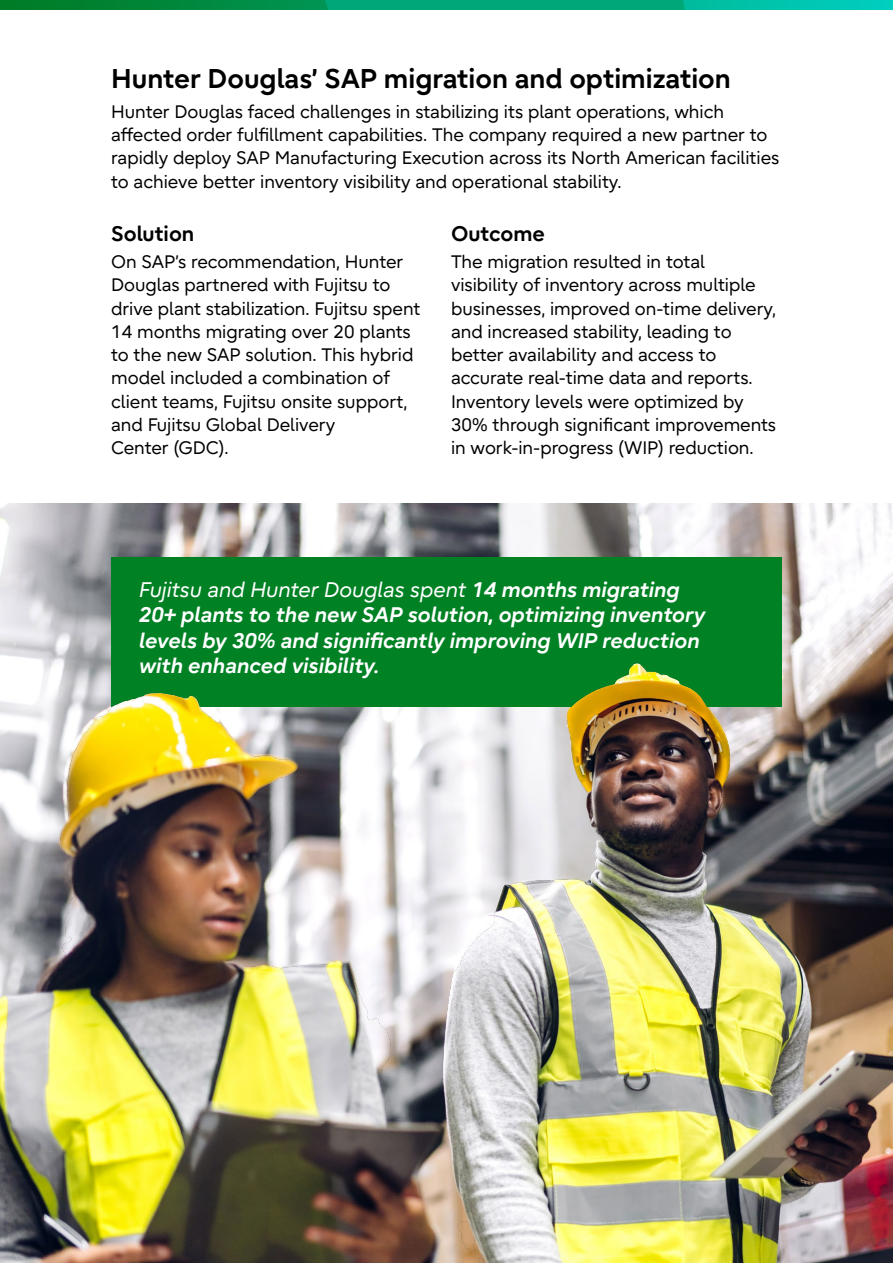
<style>
.page{position:relative;width:893px;height:1263px;background:#fff}
.page>*{position:absolute;margin:0;border:0;box-sizing:border-box;transform-origin:0 0}
.Quote_2{font:700 27px "Fujitsu Infinity Pro";color:#000}
.Quote_1{font:italic 700 21px/25.5px "Fujitsu Infinity Pro";color:#fff}
.Subheadline_1{font:700 21px "Fujitsu Infinity Pro";color:#000}
.Body_text_2{font:18px/23.2px "Fujitsu Infinity Pro";color:#000}
.s1{font-weight:400}
</style>
<div class="page">
<img style="left:0;top:0;width:893px;height:10px">
<img style="left:0;top:503px;width:893px;height:760px">
<div style="left:111px;top:556px;width:671px;height:150px;background:#008224"></div>
<img style="left:60px;top:646px;width:684px;height:617px">
<p class="Quote_2" style="left:111px;top:61px;width:621px">Hunter Douglas’ SAP migration and optimization</p>
<p class="Body_text_2" style="left:111px;top:100px;width:670px">Hunter Douglas faced challenges in stabilizing its plant operations, which affected order fulfillment capabilities. The company required a new partner to rapidly deploy SAP Manufacturing Execution across its North American facilities to achieve better inventory visibility and operational stability.</p>
<p class="Subheadline_1" style="left:111px;top:220px;width:85px">Solution</p>
<p class="Body_text_2" style="left:111px;top:250px;width:311px">On SAP’s recommendation, Hunter<br>Douglas partnered with Fujitsu to drive plant stabilization. Fujitsu spent<br>14 months migrating over 20 plants to the new SAP solution. This hybrid model included a combination of client teams, Fujitsu onsite support, and Fujitsu Global Delivery<br>Center (GDC).</p>
<p class="Subheadline_1" style="left:451px;top:220px;width:95px">Outcome</p>
<p class="Body_text_2" style="left:451px;top:250px;width:327px">The migration resulted in total visibility of inventory across multiple businesses, improved on-time delivery, and increased stability, leading to better availability and access to accurate real-time data and reports.<br>Inventory levels were optimized by 30% through significant improvements in work-in-progress (WIP) reduction.</p>
<p class="Quote_1" style="left:139px;top:577px;width:568px"><span class="s1">Fujitsu and Hunter Douglas spent</span> 14 months migrating 20+ plants to the new SAP solution, optimizing inventory levels by 30% and significantly improving WIP reduction with enhanced visibility.</p>
</div>
